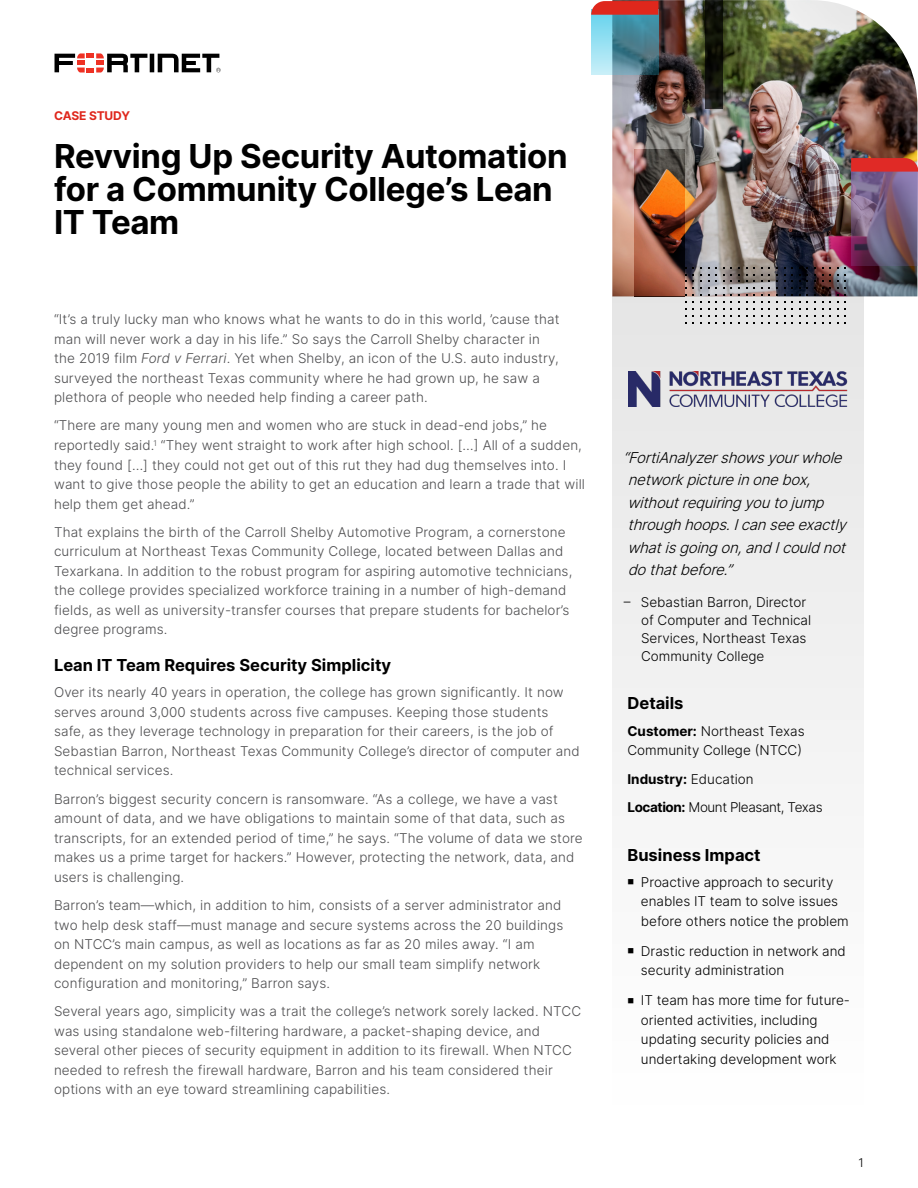
<style>
.page{position:relative;width:918px;height:1188px;background:#fff}
.page>*{position:absolute;margin:0;border:0;box-sizing:border-box;transform-origin:0 0}
.t1{font:700 33px/33px "Inter";letter-spacing:-.01em;color:#000}
.t2{font:700 16.5px "Inter";color:#000}
.t3{font:italic 300 15px/22.5px "Inter";color:#000}
.t4{font:300 13.5px/19.5px "Inter";letter-spacing:.01em;color:#4d4d4f}
.t5{font:300 13.5px/19.5px "Inter";color:#000}
.t6{font:300 13.5px/28.3px "Inter";letter-spacing:-.03em;color:#000}
.t7{font:700 12px "Inter";letter-spacing:-.01em;color:#df271c}
.t8{font:300 12px "Inter";color:#000}
.s1{font-style:italic}
.s2{font-weight:700}
</style>
<div class="page">
<img style="left:612px;top:0;width:305px;height:296px">
<svg style="left:705px;top:0;width:18px;height:109px;background:#11130b"></svg>
<img style="left:634px;top:149px;width:51px;height:147px">
<svg style="left:591px;top:15px;width:67px;height:59px;background:#60a0b1"></svg>
<svg style="left:591px;top:1px;width:67px;height:14px"></svg>
<svg style="left:851px;top:172px;width:67px;height:93px;background:#775e7f"></svg>
<svg style="left:851px;top:158px;width:67px;height:14px"></svg>
<svg style="left:55px;top:53px;width:166px;height:20px"></svg>
<div style="left:612px;top:296px;width:252px;height:818px;background:#f3f3f3"></div>
<img style="left:629px;top:371px;width:218px;height:35px">
<p class="t7" style="left:54px;top:107px;width:78px">CASE STUDY</p>
<h1 class="t1" style="left:54px;top:138px;width:515px">Revving Up Security Automation for a Community College’s Lean<br>IT Team</h1>
<p class="t4" style="left:54px;top:309px;width:507px">“It’s a truly lucky man who knows what he wants to do in this world, ’cause that man will never work a day in his life.” So says the Carroll Shelby character in the 2019 film <span class="s1">Ford v Ferrari</span>. Yet when Shelby, an icon of the U.S. auto industry, surveyed the northeast Texas community where he had grown up, he saw a plethora of people who needed help finding a career path.</p>
<p class="t4" style="left:54px;top:416px;width:533px">“There are many young men and women who are stuck in dead-end jobs,” he reportedly said.<sup>1</sup> “They went straight to work after high school. […] All of a sudden, they found […] they could not get out of this rut they had dug themselves into. I want to give those people the ability to get an education and learn a trade that will help them get ahead.”</p>
<p class="t4" style="left:54px;top:522px;width:520px">That explains the birth of the Carroll Shelby Automotive Program, a cornerstone curriculum at Northeast Texas Community College, located between Dallas and Texarkana. In addition to the robust program for aspiring automotive technicians, the college provides specialized workforce training in a number of high-demand fields, as well as university-transfer courses that prepare students for bachelor’s degree programs.</p>
<p class="t2" style="left:54px;top:653px;width:339px">Lean IT Team Requires Security Simplicity</p>
<p class="t4" style="left:54px;top:683px;width:527px">Over its nearly 40 years in operation, the college has grown significantly. It now serves around 3,000 students across five campuses. Keeping those students safe, as they leverage technology in preparation for their careers, is the job of Sebastian Barron, Northeast Texas Community College’s director of computer and technical services.</p>
<p class="t4" style="left:54px;top:789px;width:530px">Barron’s biggest security concern is ransomware. “As a college, we have a vast amount of data, and we have obligations to maintain some of that data, such as transcripts, for an extended period of time,” he says. “The volume of data we store makes us a prime target for hackers.” However, protecting the network, data, and users is challenging.</p>
<p class="t4" style="left:54px;top:895px;width:511px">Barron’s team—which, in addition to him, consists of a server administrator and two help desk staff—must manage and secure systems across the 20 buildings on NTCC’s main campus, as well as locations as far as 20 miles away. “I am dependent on my solution providers to help our small team simplify network configuration and monitoring,” Barron says.</p>
<p class="t4" style="left:54px;top:1002px;width:529px">Several years ago, simplicity was a trait the college’s network sorely lacked. NTCC was using standalone web-filtering hardware, a packet-shaping device, and several other pieces of security equipment in addition to its firewall. When NTCC needed to refresh the firewall hardware, Barron and his team considered their options with an eye toward streamlining capabilities.</p>
<p class="t3" style="left:623px;top:446px;width:230px">“FortiAnalyzershowsyourwhole networkpictureinonebox, withoutrequiringyoutojump throughhoops.Icanseeexactly whatisgoingon,andIcouldnot dothatbefore.”</p>
<p class="t5" style="left:641px;top:593px;width:172px;line-height:18px;text-indent:-17px">– Sebastian Barron, Director of Computer and Technical<br>Services, Northeast Texas<br>Community College</p>
<p class="t2" style="left:627px;top:691px;width:58px">Details</p>
<p class="t5" style="left:627px;top:721px;width:179px"><span class="s2">Customer:</span> Northeast Texas<br>Community College (NTCC)</p>
<p class="t6" style="left:627px;top:764px;width:197px"><span class="s2">Industry:</span> Education<br><span class="s2">Location:</span> Mount Pleasant, Texas</p>
<p class="t2" style="left:627px;top:843px;width:135px">Business Impact</p>
<p class="t5" style="left:641px;top:872px;width:209px;text-indent:-14px">■ Proactive approach to security enables IT team to solve issues before others notice the problem</p>
<p class="t5" style="left:641px;top:941px;width:206px;text-indent:-14px">■ Drastic reduction in network and security administration</p>
<p class="t5" style="left:641px;top:990px;width:211px;text-indent:-14px">■ IT team has more time for future&shy;oriented activities, including updating security policies and undertaking development work</p>
<p class="t8" style="left:859px;top:1154px;width:7px">1</p>
</div>
